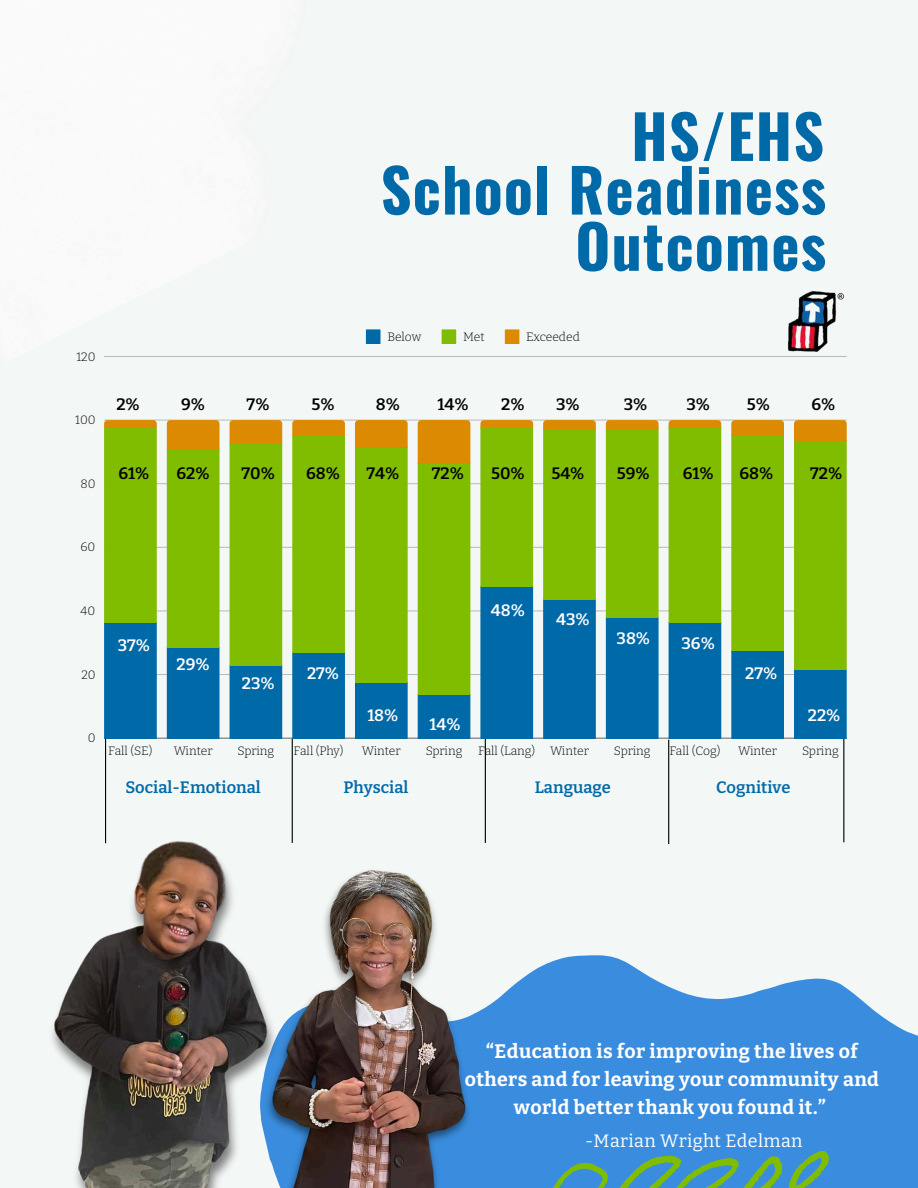
<style>
.page{position:relative;width:918px;height:1188px;background:#f3f7f6}
.page>*{position:absolute;margin:0;border:0;box-sizing:border-box;transform-origin:0 0}
.t1{font:700 60px/56.2px "Oswald";letter-spacing:.02em;color:#0069a7;text-align:right}
.t2{font:700 19.5px/28.2px "Bitter";letter-spacing:.02em;color:#fff;text-align:center}
.t3{font:18px "Bitter";letter-spacing:.02em;color:#fff}
.t4{font:600 16.5px "Bitter";color:#000}
.t5{font:600 16.5px "Bitter";color:#0069a7}
.t6{font:600 16.5px "Bitter";color:#fff}
.t7{font:300 12.15px "Bitter";color:#000}
</style>
<div class="page">
<hr style="left:105px;top:739px;width:1px;height:104px;background:#000">
<hr style="left:292px;top:739px;width:1px;height:104px;background:#000">
<hr style="left:485px;top:739px;width:1px;height:104px;background:#000">
<hr style="left:668px;top:740px;width:1px;height:104px;background:#000">
<hr style="left:843px;top:738px;width:1px;height:104px;background:#000">
<svg style="left:442px;top:329px;width:14px;height:15px"></svg>
<svg style="left:505px;top:329px;width:14px;height:15px"></svg>
<hr style="left:104px;top:738px;width:743px;height:1px;background:#000;opacity:.6">
<hr style="left:104px;top:674px;width:743px;height:1px;background:#000;opacity:.25">
<hr style="left:104px;top:611px;width:743px;height:1px;background:#000;opacity:.25">
<hr style="left:104px;top:547px;width:743px;height:1px;background:#000;opacity:.25">
<hr style="left:104px;top:483px;width:743px;height:1px;background:#000;opacity:.25">
<hr style="left:104px;top:420px;width:743px;height:1px;background:#cfd3d2">
<hr style="left:104px;top:356px;width:743px;height:1px;background:#b7baba">
<svg style="left:104px;top:420px;width:53px;height:318px;background:#549d3d"></svg>
<svg style="left:167px;top:420px;width:53px;height:318px;background:#65a031"></svg>
<svg style="left:230px;top:420px;width:52px;height:318px;background:#6aa526"></svg>
<svg style="left:292px;top:420px;width:53px;height:318px;background:#63a32e"></svg>
<svg style="left:355px;top:420px;width:53px;height:318px;background:#72a91e"></svg>
<svg style="left:418px;top:420px;width:52px;height:318px;background:#7ba917"></svg>
<svg style="left:480px;top:420px;width:53px;height:318px;background:#469450"></svg>
<svg style="left:543px;top:420px;width:53px;height:318px;background:#4c9749"></svg>
<svg style="left:606px;top:420px;width:53px;height:318px;background:#539c40"></svg>
<svg style="left:669px;top:420px;width:52px;height:318px;background:#549c3c"></svg>
<svg style="left:731px;top:420px;width:53px;height:318px;background:#62a32f"></svg>
<svg style="left:794px;top:420px;width:53px;height:318px;background:#6ba725"></svg>
<svg style="left:478px;top:955px;width:440px;height:233px;background:#559de1"></svg>
<svg style="left:525px;top:1143px;width:310px;height:45px;background:#4795b3"></svg>
<img style="left:52px;top:830px;width:241px;height:358px">
<img style="left:244px;top:856px;width:234px;height:332px">
<img style="left:788px;top:291px;width:59px;height:66px">
<p class="t1" style="left:631px;top:106px;width:195px">HS/EHS</p>
<h1 class="t1" style="left:381px;top:159px;width:447px">School Readiness<br>Outcomes</h1>
<p class="t7" style="left:77px;top:349px;width:21px">120</p>
<p class="t7" style="left:75px;top:413px;width:22px">100</p>
<p class="t7" style="left:80px;top:476px;width:17px">80</p>
<p class="t4" style="left:116px;top:395px;width:25px">2%</p>
<p class="t4" style="left:181px;top:395px;width:25px">9%</p>
<p class="t4" style="left:118px;top:464px;width:32px">61%</p>
<p class="t4" style="left:177px;top:464px;width:35px">62%</p>
<p class="t7" style="left:387px;top:330px;width:35px">Below</p>
<p class="t7" style="left:463px;top:330px;width:23px">Met</p>
<p class="t7" style="left:526px;top:330px;width:55px">Exceeded</p>
<p class="t4" style="left:247px;top:395px;width:24px">7%</p>
<p class="t4" style="left:312px;top:395px;width:25px">5%</p>
<p class="t4" style="left:376px;top:395px;width:26px">8%</p>
<p class="t4" style="left:437px;top:395px;width:33px">14%</p>
<p class="t4" style="left:624px;top:395px;width:25px">3%</p>
<p class="t4" style="left:686px;top:395px;width:25px">3%</p>
<p class="t4" style="left:501px;top:395px;width:25px">2%</p>
<p class="t4" style="left:556px;top:395px;width:25px">3%</p>
<p class="t4" style="left:812px;top:395px;width:25px">6%</p>
<p class="t4" style="left:747px;top:395px;width:25px">5%</p>
<p class="t4" style="left:242px;top:464px;width:35px">70%</p>
<p class="t4" style="left:306px;top:464px;width:35px">68%</p>
<p class="t4" style="left:367px;top:464px;width:34px">74%</p>
<p class="t4" style="left:432px;top:464px;width:34px">72%</p>
<p class="t4" style="left:491px;top:464px;width:35px">50%</p>
<p class="t4" style="left:551px;top:464px;width:35px">54%</p>
<p class="t4" style="left:617px;top:464px;width:34px">59%</p>
<p class="t4" style="left:683px;top:464px;width:32px">61%</p>
<p class="t4" style="left:739px;top:464px;width:35px">68%</p>
<p class="t4" style="left:810px;top:464px;width:34px">72%</p>
<p class="t7" style="left:81px;top:540px;width:16px">60</p>
<p class="t7" style="left:81px;top:604px;width:16px">40</p>
<p class="t7" style="left:81px;top:667px;width:16px">20</p>
<p class="t7" style="left:88px;top:731px;width:9px">0</p>
<p class="t6" style="left:118px;top:636px;width:34px">37%</p>
<p class="t6" style="left:177px;top:655px;width:35px">29%</p>
<p class="t6" style="left:242px;top:673px;width:34px">23%</p>
<p class="t6" style="left:307px;top:664px;width:34px">27%</p>
<p class="t6" style="left:367px;top:706px;width:33px">18%</p>
<p class="t6" style="left:491px;top:601px;width:36px">48%</p>
<p class="t6" style="left:430px;top:715px;width:33px">14%</p>
<p class="t6" style="left:556px;top:610px;width:35px">43%</p>
<p class="t6" style="left:617px;top:629px;width:35px">38%</p>
<p class="t6" style="left:682px;top:634px;width:35px">36%</p>
<p class="t6" style="left:745px;top:664px;width:34px">27%</p>
<p class="t6" style="left:808px;top:706px;width:34px">22%</p>
<p class="t7" style="left:108px;top:744px;width:46px">Fall (SE)</p>
<p class="t7" style="left:174px;top:744px;width:40px">Winter</p>
<p class="t7" style="left:237px;top:744px;width:38px">Spring</p>
<p class="t7" style="left:294px;top:744px;width:51px">Fall (Phy)</p>
<p class="t7" style="left:362px;top:744px;width:40px">Winter</p>
<p class="t7" style="left:426px;top:744px;width:38px">Spring</p>
<p class="t7" style="left:478px;top:744px;width:112px">Fall (Lang) Winter</p>
<p class="t7" style="left:614px;top:744px;width:38px">Spring</p>
<p class="t7" style="left:670px;top:744px;width:52px">Fall (Cog)</p>
<p class="t7" style="left:738px;top:744px;width:40px">Winter</p>
<p class="t7" style="left:802px;top:744px;width:38px">Spring</p>
<p class="t5" style="left:125px;top:777px;width:137px">Social-Emotional</p>
<p class="t5" style="left:343px;top:777px;width:67px">Physcial</p>
<p class="t5" style="left:535px;top:777px;width:78px">Language</p>
<p class="t5" style="left:716px;top:777px;width:76px">Cognitive</p>
<p class="t2" style="left:465px;top:1038px;width:416px">“Education is for improving the lives of others and for leaving your community and world better thank you found it.”</p>
<p class="t3" style="left:585px;top:1130px;width:219px">-Marian Wright Edelman</p>
</div>
